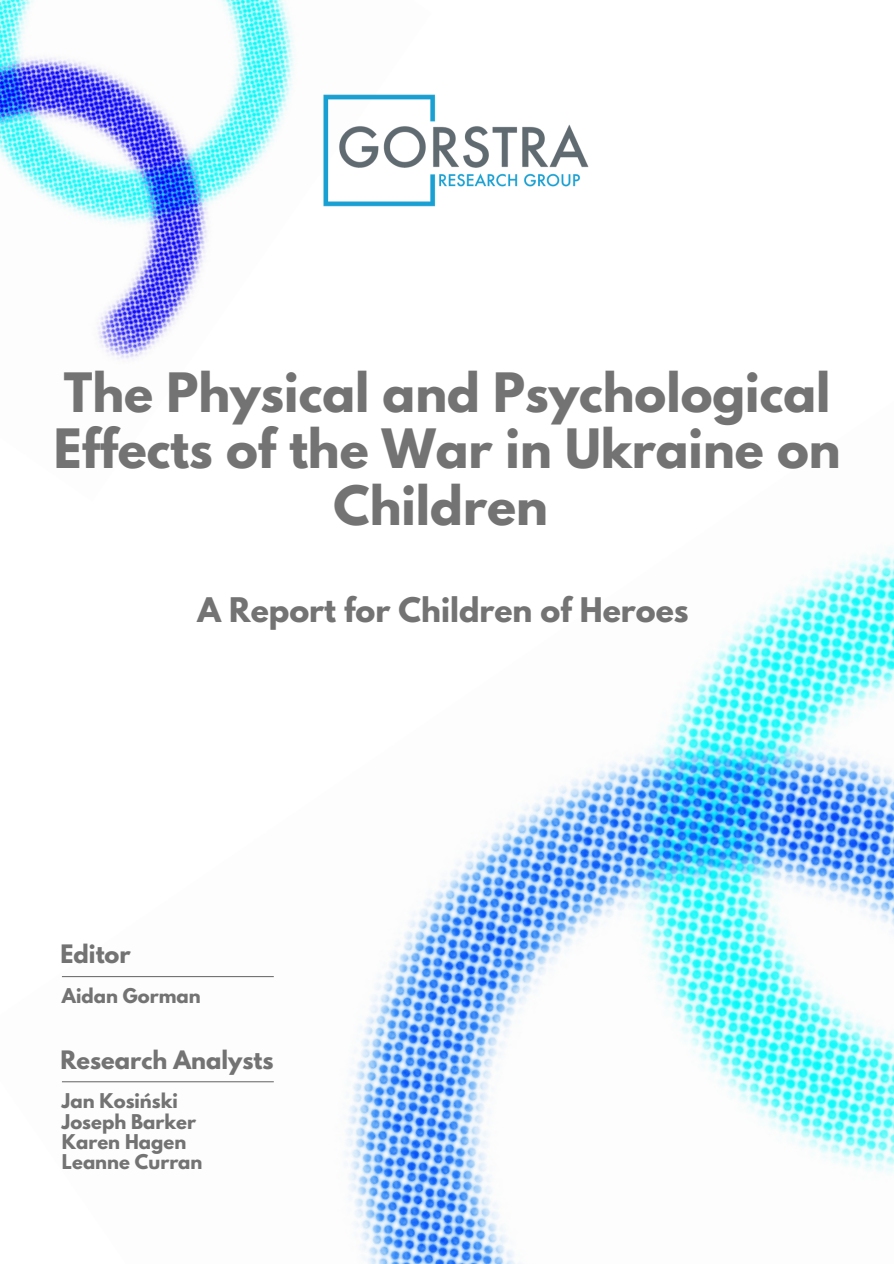
<style>
.page{position:relative;width:894px;height:1264px;background:#fff}
.page>*{position:absolute;margin:0;border:0;box-sizing:border-box;transform-origin:0 0}
.t1{font:700 48px/56.2px "League Spartan";color:#737373;text-align:center}
.t2{font:700 30px "League Spartan";color:#737373}
.t3{font:700 22.5px "League Spartan";color:#737373}
.t4{font:700 18px "League Spartan";color:#737373}
</style>
<div class="page">
<img style="left:62px;top:547px;width:831px;height:716px">
<img style="left:0;top:0;width:286px;height:359px">
<img style="left:233px;top:8px;width:356px;height:219px">
<hr style="left:62px;top:1081px;width:212px;height:1px;background:#737373">
<hr style="left:62px;top:976px;width:212px;height:1px;background:#737373">
<p class="t1" style="left:54px;top:370px;width:788px">The Physical and Psychological<br>Effects of the War in Ukraine on<br>Children</p>
<p class="t2" style="left:197px;top:594px;width:492px">A Report for Children of Heroes</p>
<p class="t3" style="left:60px;top:943px;width:72px">Editor</p>
<p class="t4" style="left:62px;top:987px;width:140px">Aidan Gorman</p>
<p class="t3" style="left:60px;top:1048px;width:214px">Research Analysts</p>
<p class="t4" style="left:62px;top:1092px;width:117px">Jan Kosiński</p>
<p class="t4" style="left:62px;top:1112px;width:135px">Joseph Barker</p>
<p class="t4" style="left:62px;top:1132px;width:126px">Karen Hagen</p>
<p class="t4" style="left:62px;top:1153px;width:142px">Leanne Curran</p>
</div>
